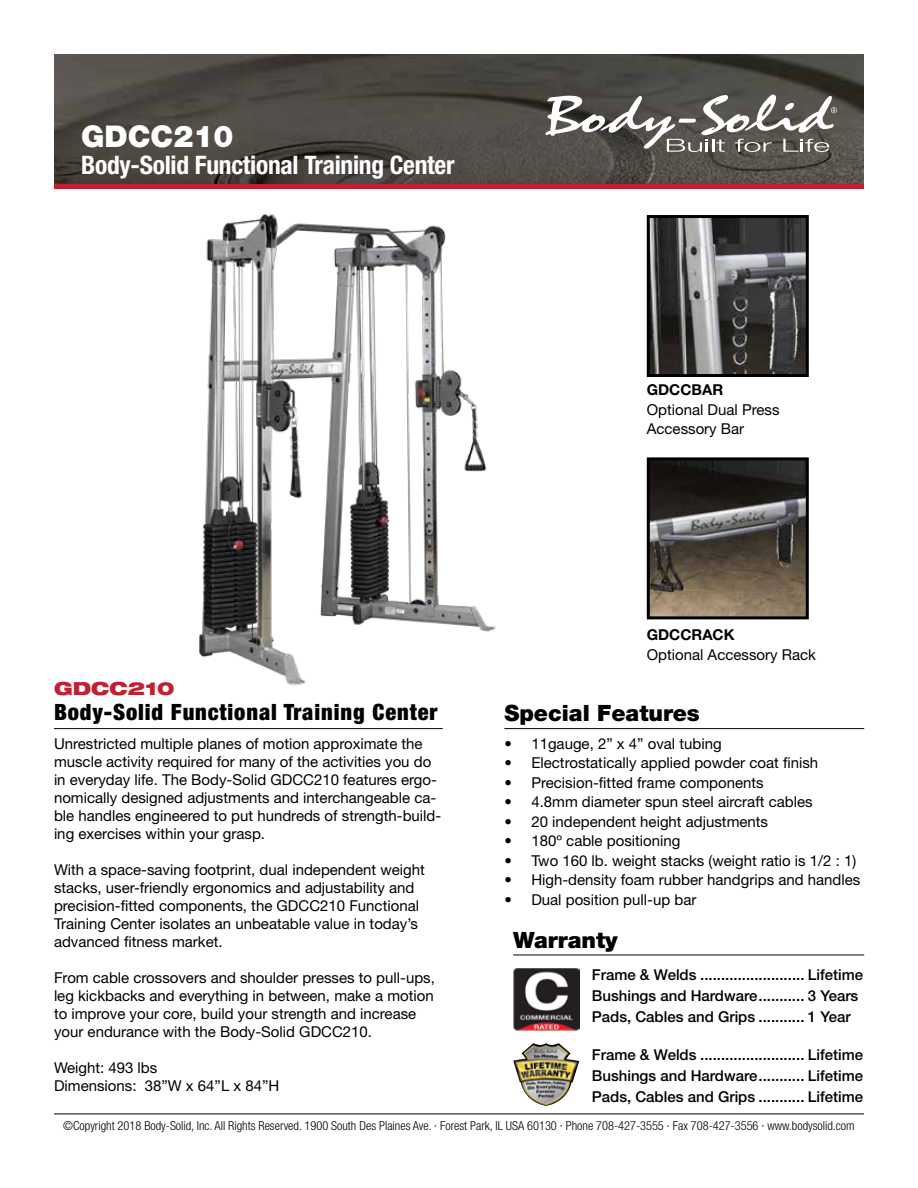
<style>
.page{position:relative;width:918px;height:1188px;background:#fff}
.page>*{position:absolute;margin:0;border:0;box-sizing:border-box;transform-origin:0 0}
.t1{font:900 30px "Helvetica Neue LT Std";color:#fff}
.t2{font:700 condensed 25.5px "Helvetica Neue LT Std";letter-spacing:-.01em;color:#fff}
.t3{font:900 condensed 22.5px "Helvetica Neue LT Std";letter-spacing:.04em;color:#000}
.t4{font:900 22.5px "Helvetica Neue LT Std";color:#000}
.t5{font:900 expanded 18px "Helvetica Neue LT Std";color:#c22032}
.t6{font:15px/18px "Helvetica Neue LT Std";color:#000}
.t7{font:500 15px/21px "Helvetica Neue LT Std";color:#000}
.t8{font:700 15px "Helvetica Neue LT Std";color:#000}
.t9{font:300 condensed 12.3px "Helvetica Neue LT Std";color:#000}
</style>
<div class="page">
<div style="left:54px;top:182px;width:810px;height:7px;background:#c22032"></div>
<img style="left:54px;top:54px;width:810px;height:130px">
<hr style="left:54px;top:1114px;width:810px;height:1px;background:#000">
<svg style="left:545px;top:95px;width:292px;height:57px"></svg>
<img style="left:199px;top:213px;width:297px;height:473px">
<hr style="left:513px;top:955px;width:351px;height:1px;background:#000">
<img style="left:513px;top:1043px;width:66px;height:63px">
<hr style="left:54px;top:728px;width:389px;height:1px;background:#000">
<hr style="left:504px;top:728px;width:360px;height:1px;background:#000">
<img style="left:513px;top:968px;width:67px;height:63px">
<img style="left:651px;top:219px;width:154px;height:154px">
<div style="left:647px;top:215px;width:162px;height:162px;border:3px solid #000"></div>
<img style="left:651px;top:461px;width:154px;height:154px">
<div style="left:647px;top:457px;width:162px;height:162px;border:3px solid #000"></div>
<h1 class="t1" style="left:81px;top:118px;width:154px">GDCC210</h1>
<h2 class="t2" style="left:81px;top:150px;width:375px">Body-Solid Functional Training Center</h2>
<p class="t5" style="left:54px;top:676px;width:122px">GDCC210</p>
<p class="t8" style="left:647px;top:381px;width:78px">GDCCBAR</p>
<p class="t6" style="left:647px;top:400px;width:134px;line-height:19.5px">Optional Dual Press<br>Accessory Bar</p>
<p class="t8" style="left:647px;top:625px;width:89px">GDCCRACK</p>
<p class="t6" style="left:647px;top:645px;width:171px">Optional Accessory Rack</p>
<h3 class="t3" style="left:54px;top:698px;width:385px">Body-Solid Functional Training Center</h3>
<h3 class="t4" style="left:504px;top:699px;width:197px">Special Features</h3>
<p class="t6" style="left:54px;top:734px;width:389px">Unrestricted multiple planes of motion approximate the muscle activity required for many of the activities you do in everyday life. The Body-Solid GDCC210 features ergo&shy;nomically designed adjustments and interchangeable ca&shy;ble handles engineered to put hundreds of strength-build&shy;ing exercises within your grasp.</p>
<p class="t6" style="left:54px;top:860px;width:372px">With a space-saving footprint, dual independent weight stacks, user-friendly ergonomics and adjustability and precision-fitted components, the GDCC210 Functional Training Center isolates an unbeatable value in today’s advanced fitness market.</p>
<p class="t6" style="left:54px;top:968px;width:382px">From cable crossovers and shoulder presses to pull-ups, leg kickbacks and everything in between, make a motion to improve your core, build your strength and increase your endurance with the Body-Solid GDCC210.</p>
<p class="t6" style="left:504px;top:734px;width:219px">• 11gauge, 2” x 4” oval tubing</p>
<p class="t6" style="left:504px;top:754px;width:315px">• Electrostatically applied powder coat finish</p>
<p class="t6" style="left:504px;top:773px;width:261px">• Precision-fitted frame components</p>
<p class="t6" style="left:504px;top:793px;width:310px">• 4.8mm diameter spun steel aircraft cables</p>
<p class="t6" style="left:504px;top:812px;width:265px">• 20 independent height adjustments</p>
<p class="t6" style="left:504px;top:832px;width:178px">• 180º cable positioning</p>
<p class="t6" style="left:504px;top:851px;width:354px">• Two 160 lb. weight stacks (weight ratio is 1/2 : 1)</p>
<p class="t6" style="left:504px;top:871px;width:357px">• High-density foam rubber handgrips and handles</p>
<p class="t6" style="left:504px;top:890px;width:194px">• Dual position pull-up bar</p>
<h3 class="t4" style="left:513px;top:926px;width:106px">Warranty</h3>
<p class="t7" style="left:592px;top:964px;width:273px">Frame &amp; Welds ......................... Lifetime<br>Bushings and Hardware........... 3 Years<br>Pads, Cables and Grips ........... 1 Year</p>
<p class="t7" style="left:592px;top:1044px;width:273px;text-align:justify">Frame &amp; Welds ......................... Lifetime Bushings and Hardware........... Lifetime Pads, Cables and Grips ........... Lifetime</p>
<p class="t6" style="left:54px;top:1059px;width:227px">Weight: 493 lbs<br>Dimensions: 38”W x 64”L x 84”H</p>
<p class="t9" style="left:63px;top:1118px;width:793px">©Copyright 2018 Body-Solid, Inc. All Rights Reserved. 1900 South Des Plaines Ave. · Forest Park, IL USA 60130 · Phone 708-427-3555 · Fax 708-427-3556 · www.bodysolid.com</p>
</div>
